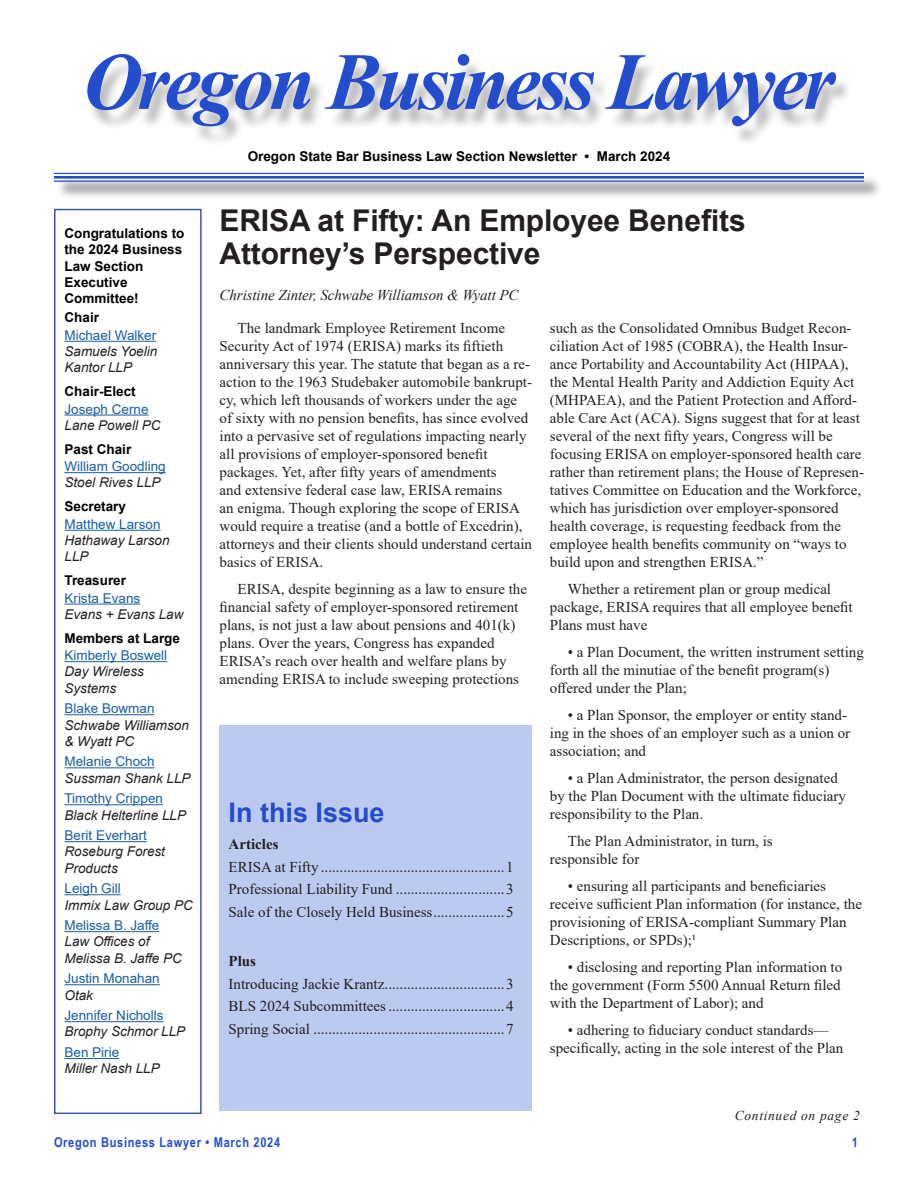
<style>
.page{position:relative;width:918px;height:1188px;background:#fff}
.page>*{position:absolute;margin:0;border:0;box-sizing:border-box;transform-origin:0 0}
.title_newsletter{font:italic 700 81px "Times New Roman";letter-spacing:-.05em;color:#234dcc}
.title_article{font:700 30px/33px "Arial";letter-spacing:-.005em;color:#231f20}
.in_this_issue{font:700 27px "Arial";color:#234dcc}
.paragraph_article{font:15px/18px "Times New Roman";color:#231f20}
.paragraph_toc{font:15px "Times New Roman";color:#231f20}
.author_article{font:italic 15px "Times New Roman";letter-spacing:-.005em;color:#231f20}
.heading_toc{font:700 15px "Times New Roman";color:#231f20}
.author_description{font:italic 13.5px/16.2px "Arial";color:#231f20}
.paragraph_side{font:13.5px "Arial";color:#175d9e}
.heading_side{font:700 13.5px/16.2px "Arial";color:#000}
.subheading_side{font:700 13.5px "Arial";color:#000}
.heading_newsletter{font:700 13.5px "Arial";color:#000}
.title_date_bottom{font:700 13.5px "Arial Narrow";letter-spacing:.05em;color:#234dcc}
.continued_on{font:italic 13.5px "Times New Roman";letter-spacing:.05em;color:#231f20}
</style>
<div class="page">
<hr style="left:64px;top:341px;width:92px;height:1px;background:#175d9e">
<hr style="left:64px;top:415px;width:85px;height:1px;background:#175d9e">
<hr style="left:64px;top:472px;width:102px;height:1px;background:#175d9e">
<hr style="left:64px;top:530px;width:97px;height:1px;background:#175d9e">
<hr style="left:64px;top:604px;width:76px;height:1px;background:#175d9e">
<hr style="left:64px;top:661px;width:103px;height:1px;background:#175d9e">
<hr style="left:64px;top:714px;width:91px;height:1px;background:#175d9e">
<hr style="left:64px;top:767px;width:91px;height:1px;background:#175d9e">
<hr style="left:64px;top:804px;width:99px;height:1px;background:#175d9e">
<hr style="left:64px;top:841px;width:83px;height:1px;background:#175d9e">
<hr style="left:64px;top:894px;width:57px;height:1px;background:#175d9e">
<hr style="left:64px;top:931px;width:95px;height:1px;background:#175d9e">
<hr style="left:64px;top:984px;width:96px;height:1px;background:#175d9e">
<hr style="left:64px;top:1021px;width:100px;height:1px;background:#175d9e">
<hr style="left:64px;top:1058px;width:55px;height:1px;background:#175d9e">
<div style="left:54px;top:209px;width:148px;height:905px;border:2px solid #3b57a7"></div>
<div style="left:86px;top:59px;width:766px;height:88px;background:#231f20;opacity:.3"></div>
<div style="left:57px;top:175px;width:825px;height:25px;background:#231f20;opacity:.75"></div>
<hr style="left:54px;top:173px;width:810px;height:1px;background:#234dcc">
<hr style="left:54px;top:176px;width:810px;height:3px;background:#234dcc">
<hr style="left:54px;top:181px;width:810px;height:1px;background:#234dcc">
<div style="left:220px;top:725px;width:312px;height:386px;background:#bdcaf0"></div>
<p class="title_newsletter" style="left:83px;top:25px;width:754px">Oregon Business Lawyer</p>
<p class="heading_side" style="left:64px;top:225px;width:122px">Congratulations to the 2024 Business<br>Law Section</p>
<p class="heading_side" style="left:64px;top:274px;width:76px">Executive<br>Committee!</p>
<p class="subheading_side" style="left:64px;top:308px;width:36px">Chair</p>
<p class="paragraph_side" style="left:64px;top:326px;width:93px">Michael Walker</p>
<p class="author_description" style="left:64px;top:343px;width:94px">Samuels Yoelin<br>Kantor LLP</p>
<p class="subheading_side" style="left:64px;top:382px;width:73px">Chair-Elect</p>
<p class="paragraph_side" style="left:64px;top:400px;width:86px">Joseph Cerne</p>
<p class="author_description" style="left:64px;top:417px;width:98px">Lane Powell PC</p>
<p class="subheading_side" style="left:64px;top:439px;width:68px">Past Chair</p>
<p class="paragraph_side" style="left:64px;top:457px;width:103px">William Goodling</p>
<p class="author_description" style="left:64px;top:475px;width:98px">Stoel Rives LLP</p>
<p class="subheading_side" style="left:64px;top:497px;width:63px">Secretary</p>
<p class="paragraph_side" style="left:64px;top:515px;width:98px">Matthew Larson</p>
<p class="author_description" style="left:64px;top:532px;width:107px">Hathaway Larson<br>LLP</p>
<p class="subheading_side" style="left:64px;top:571px;width:63px">Treasurer</p>
<p class="paragraph_side" style="left:64px;top:589px;width:77px">Krista Evans</p>
<p class="author_description" style="left:64px;top:606px;width:120px">Evans + Evans Law</p>
<p class="subheading_side" style="left:64px;top:628px;width:117px">Members at Large</p>
<p class="paragraph_side" style="left:64px;top:646px;width:104px">Kimberly Boswell</p>
<p class="author_description" style="left:64px;top:664px;width:81px">Day Wireless<br>Systems</p>
<p class="paragraph_side" style="left:64px;top:699px;width:92px">Blake Bowman</p>
<p class="author_description" style="left:64px;top:717px;width:126px">Schwabe Williamson &amp; Wyatt PC</p>
<p class="paragraph_side" style="left:64px;top:752px;width:92px">Melanie Choch</p>
<p class="author_description" style="left:64px;top:770px;width:128px">Sussman Shank LLP</p>
<p class="paragraph_side" style="left:64px;top:789px;width:100px">Timothy Crippen</p>
<p class="author_description" style="left:64px;top:807px;width:123px">Black Helterline LLP</p>
<p class="paragraph_side" style="left:64px;top:826px;width:84px">Berit Everhart</p>
<p class="author_description" style="left:64px;top:844px;width:102px">Roseburg Forest<br>Products</p>
<p class="paragraph_side" style="left:64px;top:879px;width:58px">Leigh Gill</p>
<p class="author_description" style="left:64px;top:897px;width:130px">Immix Law Group PC</p>
<p class="paragraph_side" style="left:64px;top:916px;width:96px">Melissa B. Jaffe</p>
<p class="author_description" style="left:64px;top:934px;width:119px">Law Offices of<br>Melissa B. Jaffe PC</p>
<p class="paragraph_side" style="left:64px;top:969px;width:97px">Justin Monahan</p>
<p class="author_description" style="left:64px;top:987px;width:30px">Otak</p>
<p class="paragraph_side" style="left:64px;top:1006px;width:101px">Jennifer Nicholls</p>
<p class="author_description" style="left:64px;top:1024px;width:122px">Brophy Schmor LLP</p>
<p class="paragraph_side" style="left:64px;top:1043px;width:56px">Ben Pirie</p>
<p class="author_description" style="left:64px;top:1061px;width:97px">Miller Nash LLP</p>
<p class="heading_newsletter" style="left:248px;top:147px;width:424px">Oregon State Bar Business Law Section Newsletter • March 2024</p>
<p class="title_article" style="left:220px;top:204px;width:528px">ERISA at Fifty: An Employee Benefits<br>Attorney’s Perspective</p>
<p class="author_article" style="left:220px;top:284px;width:300px">Christine Zinter, Schwabe Williamson &amp; Wyatt PC</p>
<p class="paragraph_article" style="left:220px;top:318px;width:314px;text-indent:18px">The landmark Employee Retirement Income Security Act of 1974 (ERISA) marks its fiftieth anniversary this year. The statute that began as a re&shy;action to the 1963 Studebaker automobile bankrupt&shy;cy, which left thousands of workers under the age of sixty with no pension benefits, has since evolved into a pervasive set of regulations impacting nearly all provisions of employer-sponsored benefit packages. Yet, after fifty years of amendments<br>and extensive federal case law, ERISA remains<br>an enigma. Though exploring the scope of ERISA would require a treatise (and a bottle of Excedrin), attorneys and their clients should understand certain basics of ERISA.</p>
<p class="paragraph_article" style="left:220px;top:579px;width:309px;text-indent:18px">ERISA, despite beginning as a law to ensure the financial safety of employer-sponsored retirement plans, is not just a law about pensions and 401(k) plans. Over the years, Congress has expanded ERISA’s reach over health and welfare plans by amending ERISA to include sweeping protections</p>
<p class="in_this_issue" style="left:229px;top:794px;width:158px">In this Issue</p>
<p class="heading_toc" style="left:229px;top:833px;width:51px">Articles</p>
<p class="paragraph_toc" style="left:229px;top:856px;width:286px">ERISA at Fifty .................................................1</p>
<p class="paragraph_toc" style="left:229px;top:879px;width:286px">Professional Liability Fund .............................3</p>
<p class="paragraph_toc" style="left:229px;top:901px;width:286px">Sale of the Closely Held Business...................5</p>
<p class="heading_toc" style="left:229px;top:950px;width:29px">Plus</p>
<p class="paragraph_toc" style="left:229px;top:973px;width:286px">Introducing Jackie Krantz................................3</p>
<p class="paragraph_toc" style="left:229px;top:996px;width:286px">BLS 2024 Subcommittees...............................4</p>
<p class="paragraph_toc" style="left:229px;top:1018px;width:286px">Spring Social ...................................................7</p>
<p class="paragraph_article" style="left:550px;top:318px;width:316px">such as the Consolidated Omnibus Budget Recon&shy;ciliation Act of 1985 (COBRA), the Health Insur&shy;ance Portability and Accountability Act (HIPAA), the Mental Health Parity and Addiction Equity Act (MHPAEA), and the Patient Protection and Afford&shy;able Care Act (ACA). Signs suggest that for at least several of the next fifty years, Congress will be focusing ERISA on employer-sponsored health care rather than retirement plans; the House of Represen&shy;tatives Committee on Education and the Workforce, which has jurisdiction over employer-sponsored health coverage, is requesting feedback from the employee health benefits community on “ways to build upon and strengthen ERISA.”</p>
<p class="paragraph_article" style="left:550px;top:579px;width:304px;text-indent:18px">Whether a retirement plan or group medical package, ERISA requires that all employee benefit<br>Plans must have</p>
<p class="paragraph_article" style="left:550px;top:642px;width:316px;text-indent:18px">• a Plan Document, the written instrument setting forth all the minutiae of the benefit program(s) offered under the Plan;</p>
<p class="paragraph_article" style="left:550px;top:705px;width:302px;text-indent:18px">• a Plan Sponsor, the employer or entity stand&shy;ing in the shoes of an employer such as a union or association; and</p>
<p class="paragraph_article" style="left:550px;top:768px;width:298px;text-indent:18px">• a Plan Administrator, the person designated by the Plan Document with the ultimate fiduciary responsibility to the Plan.</p>
<p class="paragraph_article" style="left:550px;top:831px;width:224px;text-indent:18px">The Plan Administrator, in turn, is responsible for</p>
<p class="paragraph_article" style="left:550px;top:876px;width:314px;text-indent:18px">• ensuring all participants and beneficiaries receive sufficient Plan information (for instance, the provisioning of ERISA-compliant Summary Plan Descriptions, or SPDs);1</p>
<p class="paragraph_article" style="left:550px;top:957px;width:294px;text-align:justify;text-indent:18px">• disclosing and reporting Plan information to the government (Form 5500 Annual Return filed with the Department of Labor); and</p>
<p class="paragraph_article" style="left:550px;top:1020px;width:295px;text-align:center">• adhering to fiduciary conduct standards— specifically, acting in the sole interest of the Plan</p>
<p class="continued_on" style="left:735px;top:1106px;width:127px">Continued on page 2</p>
<p class="title_date_bottom" style="left:54px;top:1132px;width:228px">Oregon Business Lawyer • March 2024</p>
<p class="title_date_bottom" style="left:852px;top:1132px;width:8px">1</p>
</div>
